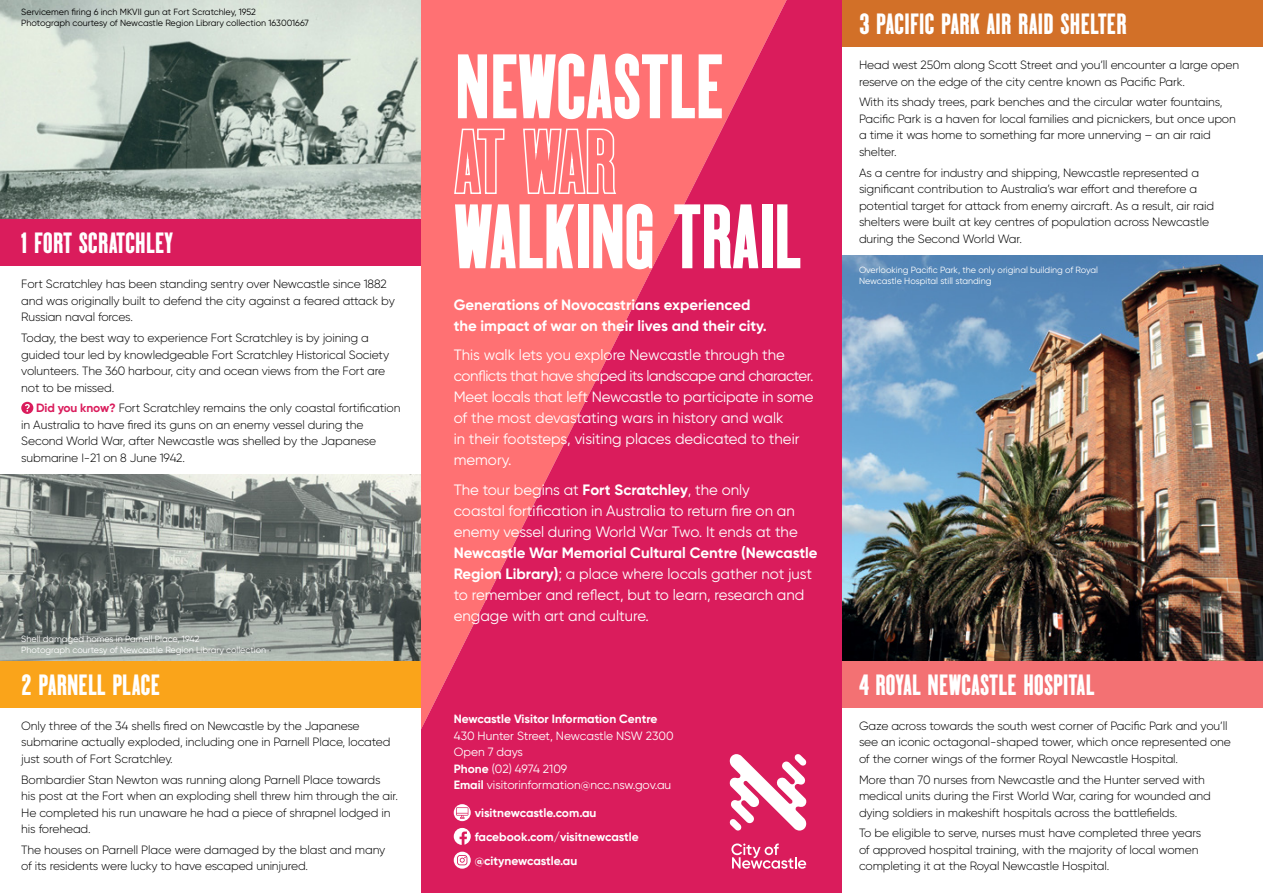
<style>
.page{position:relative;width:1263px;height:893px;background:#fff}
.page>*{position:absolute;margin:0;border:0;box-sizing:border-box;transform-origin:0 0}
.Cover-Title{font:84px/75px "Daily Tabloid JNL";letter-spacing:-.02em;color:#fff}
.Location_Heading{font:27px "Daily Tabloid JNL";letter-spacing:-.01em;color:#fff}
.Back_panel{font:15px/21px "Gilroy";color:#fff}
.Back_panel-2{font:700 15px/21px "Gilroy";color:#fff}
.Body{font:300 12px/16.5px "Gilroy";letter-spacing:-.01em;color:#000}
.Cover-Sub_heading{font:12px/16.5px "Gilroy";color:#fff}
.Cover-Sub_heading-2{font:700 12px "Gilroy";letter-spacing:-.005em;color:#fff}
.image_caption{font:9px/10.5px "Gilroy";color:#fff}
.image_caption-2{font:9px "Gilroy";color:#000}
.s1{font-weight:700;color:#da1c5c}
.s2{font-weight:700}
</style>
<div class="page">
<img style="left:842px;top:255px;width:421px;height:406px">
<img style="left:0;top:0;width:421px;height:219px">
<img style="left:0;top:475px;width:421px;height:186px">
<div style="left:0;top:219px;width:421px;height:47px;background:#da1c5c"></div>
<div style="left:0;top:661px;width:421px;height:47px;background:#faa41a"></div>
<div style="left:842px;top:0;width:421px;height:47px;background:#d27028"></div>
<div style="left:842px;top:661px;width:421px;height:47px;background:#f37173"></div>
<svg style="left:421px;top:0;width:421px;height:893px;background:#e73a64"></svg>
<div style="left:21px;top:402px;width:12px;height:12px;background:#da1c5c;border-radius:50%"></div>
<svg style="left:25px;top:404px;width:5px;height:8px"></svg>
<svg style="left:731px;top:843px;width:75px;height:26px;background:#e35887"></svg>
<svg style="left:729px;top:754px;width:78px;height:77px"></svg>
<svg style="left:454px;top:852px;width:17px;height:17px"></svg>
<svg style="left:454px;top:828px;width:17px;height:17px"></svg>
<svg style="left:454px;top:804px;width:17px;height:17px"></svg>
<p class="image_caption-2" style="left:21px;top:7px;width:236px">Servicemen firing 6 inch MKVII gun at Fort Scratchley, 1952</p>
<p class="image_caption-2" style="left:21px;top:17px;width:289px">Photograph courtesy of Newcastle Region Library collection 163001667</p>
<p class="Location_Heading" style="left:21px;top:229px;width:154px">1 FORT SCRATCHLEY</p>
<p class="Body" style="left:21px;top:276px;width:375px">Fort Scratchley has been standing sentry over Newcastle since 1882 and was originally built to defend the city against a feared attack by<br>Russian naval forces.</p>
<p class="Body" style="left:21px;top:330px;width:369px">Today, the best way to experience Fort Scratchley is by joining a guided tour led by knowledgeable Fort Scratchley Historical Society volunteers. The 360 harbour, city and ocean views from the Fort are not to be missed.</p>
<p class="Body" style="left:21px;top:400px;width:381px;text-indent:15px"><span class="s1">Did you know?</span> Fort Scratchley remains the only coastal fortification in Australia to have fired its guns on an enemy vessel during the Second World War, after Newcastle was shelled by the Japanese submarine I-21 on 8 June 1942.</p>
<p class="image_caption" style="left:21px;top:634px;width:180px">Shell damaged homes in Parnell Place, 1942</p>
<p class="image_caption" style="left:21px;top:644px;width:246px">Photograph courtesy of Newcastle Region Library collection</p>
<p class="Location_Heading" style="left:21px;top:671px;width:140px">2 PARNELL PLACE</p>
<p class="Body" style="left:21px;top:717px;width:371px">Only three of the 34 shells fired on Newcastle by the Japanese submarine actually exploded, including one in Parnell Place, located just south of Fort Scratchley.</p>
<p class="Body" style="left:21px;top:771px;width:378px">Bombardier Stan Newton was running along Parnell Place towards his post at the Fort when an exploding shell threw him through the air.<br>He completed his run unaware he had a piece of shrapnel lodged in his forehead.</p>
<p class="Body" style="left:21px;top:841px;width:366px">The houses on Parnell Place were damaged by the blast and many of its residents were lucky to have escaped uninjured.</p>
<p class="Cover-Title" style="left:454px;top:48px;width:349px">NEWCASTLE<br>AT WAR<br>WALKING TRAIL</p>
<p class="Back_panel-2" style="left:454px;top:294px;width:315px">Generations of Novocastrians experienced the impact of war on their lives and their city.</p>
<p class="Back_panel" style="left:454px;top:344px;width:361px">This walk lets you explore Newcastle through the conflicts that have shaped its landscape and character.<br>Meet locals that left Newcastle to participate in some of the most devastating wars in history and walk<br>in their footsteps, visiting places dedicated to their memory.</p>
<p class="Back_panel" style="left:454px;top:479px;width:365px">The tour begins at <span class="s2">Fort Scratchley</span>, the only<br>coastal fortification in Australia to return fire on an enemy vessel during World War Two. It ends at the <span class="s2">Newcastle War Memorial Cultural Centre (Newcastle Region Library)</span>; a place where locals gather not just to remember and reflect, but to learn, research and engage with art and culture.</p>
<p class="Cover-Sub_heading" style="left:454px;top:711px;width:221px"><span class="s2">Newcastle Visitor Information Centre<br></span>430 Hunter Street, Newcastle NSW 2300<br>Open 7 days</p>
<p class="Cover-Sub_heading" style="left:454px;top:760px;width:115px"><span class="s2">Phone</span> (02) 4974 2109</p>
<p class="Cover-Sub_heading" style="left:454px;top:777px;width:219px"><span class="s2">Email</span> visitorinformation@ncc.nsw.gov.au</p>
<p class="Cover-Sub_heading-2" style="left:475px;top:829px;width:165px">facebook.com/visitnewcastle</p>
<p class="Cover-Sub_heading-2" style="left:475px;top:853px;width:104px">@citynewcastle.au</p>
<p class="Cover-Sub_heading-2" style="left:475px;top:806px;width:123px">visitnewcastle.com.au</p>
<p class="Location_Heading" style="left:859px;top:10px;width:269px">3 PACIFIC PARK AIR RAID SHELTER</p>
<p class="Body" style="left:859px;top:57px;width:382px">Head west 250m along Scott Street and you’ll encounter a large open reserve on the edge of the city centre known as Pacific Park.</p>
<p class="Body" style="left:859px;top:94px;width:378px">With its shady trees, park benches and the circular water fountains, Pacific Park is a haven for local families and picnickers, but once upon a time it was home to something far more unnerving – an air raid shelter.</p>
<p class="Body" style="left:859px;top:164px;width:357px">As a centre for industry and shipping, Newcastle represented a significant contribution to Australia’s war effort and therefore a potential target for attack from enemy aircraft. As a result, air raid shelters were built at key centres of population across Newcastle during the Second World War.</p>
<p class="image_caption" style="left:859px;top:265px;width:241px">Overlooking Pacific Park, the only original building of Royal<br>Newcastle Hospital still standing</p>
<p class="Location_Heading" style="left:859px;top:671px;width:237px">4 ROYAL NEWCASTLE HOSPITAL</p>
<p class="Body" style="left:859px;top:717px;width:373px">Gaze across towards the south west corner of Pacific Park and you’ll see an iconic octagonal-shaped tower, which once represented one of the corner wings of the former Royal Newcastle Hospital.</p>
<p class="Body" style="left:859px;top:771px;width:353px">More than 70 nurses from Newcastle and the Hunter served with medical units during the First World War, caring for wounded and dying soldiers in makeshift hospitals across the battlefields.</p>
<p class="Body" style="left:859px;top:825px;width:344px">To be eligible to serve, nurses must have completed three years of approved hospital training, with the majority of local women completing it at the Royal Newcastle Hospital.</p>
</div>
